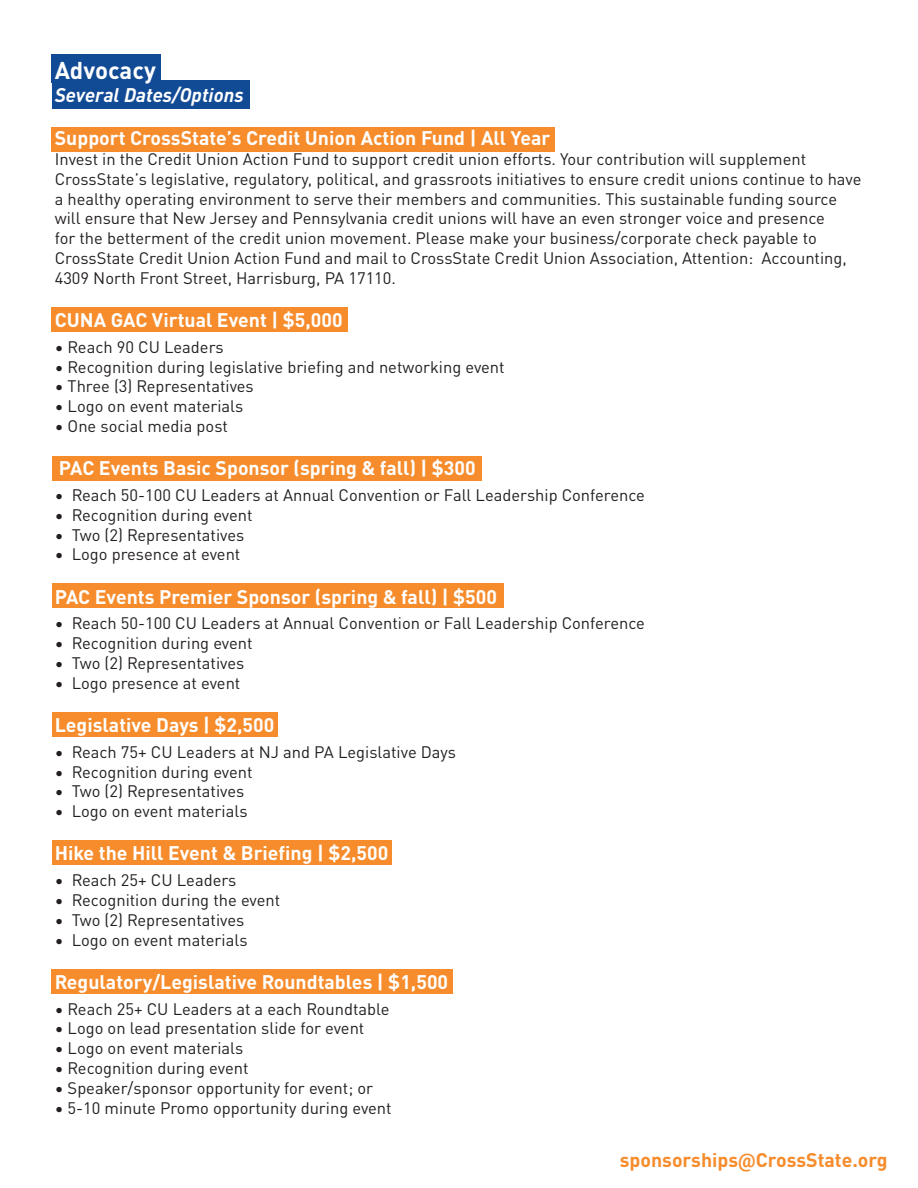
<style>
.page{position:relative;width:918px;height:1188px;background:#fff}
.page>*{position:absolute;margin:0;border:0;box-sizing:border-box;transform-origin:0 0}
.t1{font:700 24px "DINOT";color:#fff}
.t2{font:700 19.5px "DINOT";color:#fff}
.t3{font:700 19.5px "DINOT";color:#f68c2c}
.t4{font:italic 700 19.5px "DINOT";color:#fff}
.t5{font:16.5px/19.8px "DINOT";color:#231f20}
.s1{font-family:"Roboto"}
</style>
<div class="page">
<div style="left:52px;top:127px;width:503px;height:25px;background:#f68c2c"></div>
<div style="left:52px;top:307px;width:296px;height:25px;background:#f68c2c"></div>
<div style="left:52px;top:456px;width:430px;height:25px;background:#f68c2c"></div>
<div style="left:52px;top:583px;width:451px;height:25px;background:#f68c2c"></div>
<div style="left:52px;top:712px;width:226px;height:25px;background:#f68c2c"></div>
<div style="left:52px;top:841px;width:340px;height:24px;background:#f68c2c"></div>
<div style="left:52px;top:969px;width:401px;height:24px;background:#f68c2c"></div>
<div style="left:52px;top:54px;width:109px;height:28px;background:#124b95"></div>
<div style="left:52px;top:81px;width:198px;height:28px;background:#124b95"></div>
<p class="t1" style="left:55px;top:51px;width:103px">Advocacy</p>
<p class="t4" style="left:55px;top:80px;width:190px">Several Dates/Options</p>
<p class="t2" style="left:55px;top:123px;width:497px">Support CrossState’s Credit Union Action Fund | All Year</p>
<p class="t5" style="left:55px;top:148px;width:808px">Invest in the Credit Union Action Fund to support credit union efforts. Your contribution will supplement CrossState’s legislative, regulatory, political, and grassroots initiatives to ensure credit unions continue to have a healthy operating environment to serve their members and communities. This sustainable funding source will ensure that New Jersey and Pennsylvania credit unions will have an even stronger voice and presence<br>for the betterment of the credit union movement. Please make your business/corporate check payable to CrossState Credit Union Action Fund and mail to CrossState Credit Union Association, Attention: Accounting, 4309 North Front Street, Harrisburg, PA 17110.</p>
<p class="t2" style="left:55px;top:305px;width:289px">CUNA GAC Virtual Event | $5,000</p>
<p class="t5" style="left:55px;top:335px;width:170px">• Reach 90 CU Leaders</p>
<p class="t5" style="left:55px;top:355px;width:452px">• Recognition during legislative briefing and networking event</p>
<p class="t5" style="left:55px;top:375px;width:201px">• Three (3) Representatives</p>
<p class="t5" style="left:55px;top:395px;width:190px">• Logo on event materials</p>
<p class="t5" style="left:55px;top:415px;width:175px">• One social media post</p>
<p class="t2" style="left:59px;top:453px;width:418px">PAC Events Basic Sponsor (spring &amp; fall) | $300</p>
<p class="t5" style="left:55px;top:484px;width:592px">• Reach 50-100 CU Leaders at Annual Convention or Fall Leadership Conference</p>
<p class="t5" style="left:55px;top:503px;width:199px">• Recognition during event</p>
<p class="t5" style="left:55px;top:523px;width:191px">• Two (2) Representatives</p>
<p class="t5" style="left:55px;top:543px;width:187px">• Logo presence at event</p>
<p class="t2" style="left:55px;top:581px;width:444px">PAC Events Premier Sponsor (spring &amp; fall) | $500</p>
<p class="t5" style="left:55px;top:612px;width:592px">• Reach 50-100 CU Leaders at Annual Convention or Fall Leadership Conference</p>
<p class="t5" style="left:55px;top:632px;width:199px">• Recognition during event</p>
<p class="t5" style="left:55px;top:652px;width:191px">• Two (2) Representatives</p>
<p class="t5" style="left:55px;top:671px;width:187px">• Logo presence at event</p>
<p class="t2" style="left:55px;top:710px;width:221px">Legislative Days | $2,500</p>
<p class="t5" style="left:55px;top:740px;width:403px">• Reach 75+ CU Leaders at NJ and PA Legislative Days</p>
<p class="t5" style="left:55px;top:760px;width:199px">• Recognition during event</p>
<p class="t5" style="left:55px;top:780px;width:191px">• Two (2) Representatives</p>
<p class="t5" style="left:55px;top:800px;width:194px">• Logo on event materials</p>
<p class="t2" style="left:55px;top:838px;width:335px">Hike the Hill Event &amp; Briefing | $2,500</p>
<p class="t5" style="left:55px;top:869px;width:183px">• Reach 25+ CU Leaders</p>
<p class="t5" style="left:55px;top:889px;width:227px">• Recognition during the event</p>
<p class="t5" style="left:55px;top:908px;width:191px">• Two (2) Representatives</p>
<p class="t5" style="left:55px;top:928px;width:194px">• Logo on event materials</p>
<p class="t2" style="left:55px;top:966px;width:395px">Regulatory/Legislative Roundtables | $1,500</p>
<p class="t5" style="left:55px;top:997px;width:336px">• Reach 25+ CU Leaders at a each Roundtable</p>
<p class="t5" style="left:55px;top:1017px;width:311px">• Logo on lead presentation slide for event</p>
<p class="t5" style="left:55px;top:1037px;width:190px">• Logo on event materials</p>
<p class="t5" style="left:55px;top:1057px;width:195px">• Recognition during event</p>
<p class="t5" style="left:55px;top:1076px;width:320px">• Speaker/sponsor opportunity for event; or</p>
<p class="t5" style="left:55px;top:1096px;width:338px">• 5-10 minute Promo opportunity during event</p>
<p class="t3" style="left:620px;top:1145px;width:269px">sponsorships<span class="s1">@</span>CrossState.org</p>
</div>
